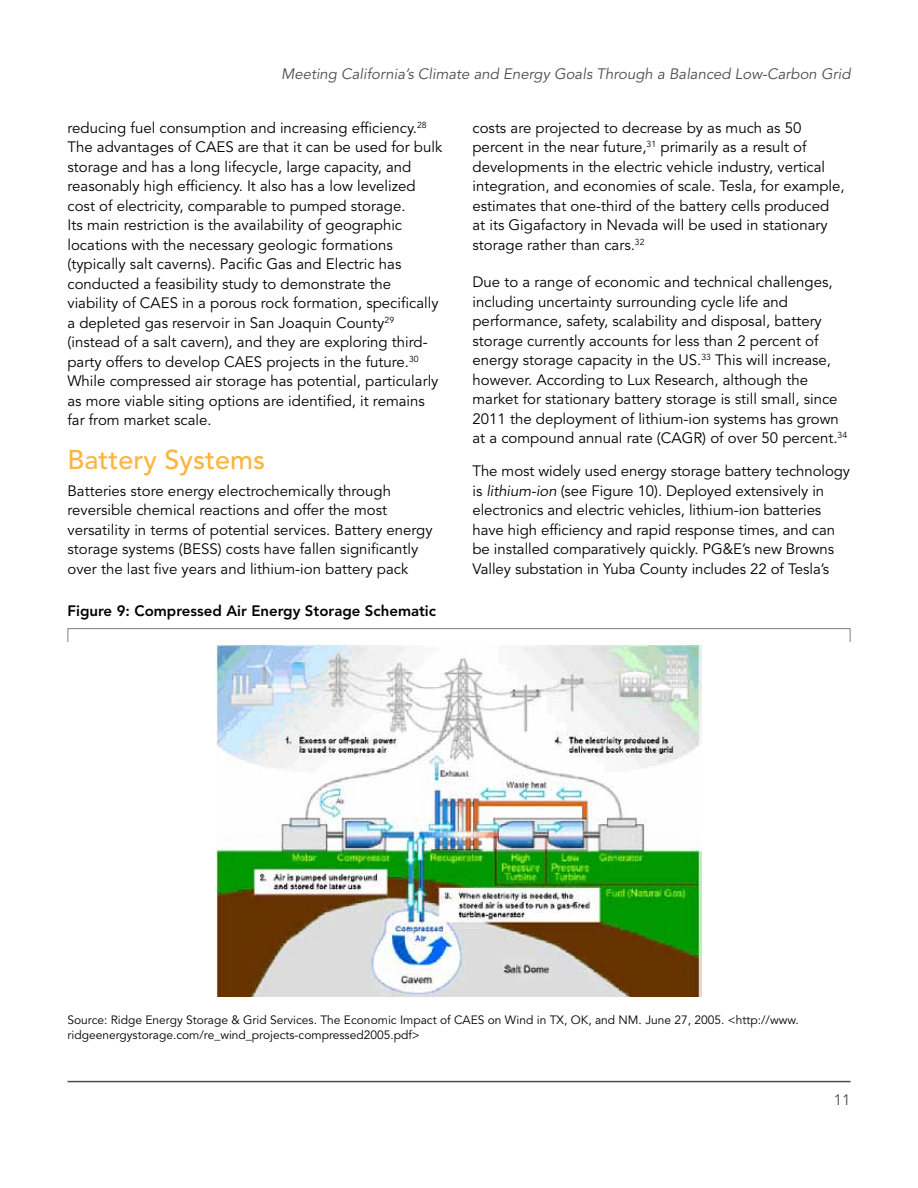
<style>
.page{position:relative;width:918px;height:1188px;background:#fff}
.page>*{position:absolute;margin:0;border:0;box-sizing:border-box;transform-origin:0 0}
.t1{font:500 27px "Avenir LT Std";color:#fcb53d}
.t2{font:15px/19.5px "Avenir LT Std";color:#000}
.t3{font:italic 15px "Avenir LT Std";color:#4d4d4f}
.t4{font:800 15px "Avenir LT Std";color:#000}
.t5{font:15px "Avenir LT Std";color:#4d4d4f}
.t6{font:12px/15px "Avenir LT Std";color:#000}
.s1{font-style:italic}
</style>
<div class="page">
<hr style="left:68px;top:1081px;width:782px;height:1px;background:#4d4d4f">
<div style="left:68px;top:628px;width:782px;height:14px;border:1px solid #7e8083"></div>
<img style="left:216px;top:646px;width:486px;height:351px">
<p class="t3" style="left:281px;top:65px;width:571px">Meeting California’s Climate and Energy Goals Through a Balanced Low-Carbon Grid</p>
<p class="t2" style="left:67px;top:118px;width:376px">reducing fuel consumption and increasing efficiency.<sup>28<br></sup>The advantages of CAES are that it can be used for bulk storage and has a long lifecycle, large capacity, and reasonably high efficiency. It also has a low levelized cost of electricity, comparable to pumped storage.<br>Its main restriction is the availability of geographic locations with the necessary geologic formations (typically salt caverns). Pacific Gas and Electric has conducted a feasibility study to demonstrate the viability of CAES in a porous rock formation, specifically a depleted gas reservoir in San Joaquin County<sup>29 </sup>(instead of a salt cavern), and they are exploring third&shy;party offers to develop CAES projects in the future.<sup>30<br></sup>While compressed air storage has potential, particularly as more viable siting options are identified, it remains far from market scale.</p>
<h1 class="t1" style="left:68px;top:444px;width:199px">Battery Systems</h1>
<p class="t2" style="left:68px;top:481px;width:367px">Batteries store energy electrochemically through reversible chemical reactions and offer the most versatility in terms of potential services. Battery energy storage systems (BESS) costs have fallen significantly over the last five years and lithium-ion battery pack</p>
<p class="t4" style="left:68px;top:602px;width:370px">Figure 9: Compressed Air Energy Storage Schematic</p>
<p class="t2" style="left:472px;top:118px;width:374px">costs are projected to decrease by as much as 50 percent in the near future,<sup>31</sup> primarily as a result of developments in the electric vehicle industry, vertical integration, and economies of scale. Tesla, for example, estimates that one-third of the battery cells produced at its Gigafactory in Nevada will be used in stationary storage rather than cars.<sup>32</sup></p>
<p class="t2" style="left:472px;top:273px;width:376px">Due to a range of economic and technical challenges, including uncertainty surrounding cycle life and performance, safety, scalability and disposal, battery storage currently accounts for less than 2 percent of energy storage capacity in the US.<sup>33</sup> This will increase, however. According to Lux Research, although the market for stationary battery storage is still small, since 2011 the deployment of lithium-ion systems has grown at a compound annual rate (CAGR) of over 50 percent.<sup>34</sup></p>
<p class="t2" style="left:472px;top:462px;width:379px">The most widely used energy storage battery technology is <span class="s1">lithium-ion</span> (see Figure 10). Deployed extensively in electronics and electric vehicles, lithium-ion batteries have high efficiency and rapid response times, and can be installed comparatively quickly. PG&amp;E’s new Browns Valley substation in Yuba County includes 22 of Tesla’s</p>
<p class="t6" style="left:68px;top:1012px;width:733px">Source: Ridge Energy Storage &amp; Grid Services. The Economic Impact of CAES on Wind in TX, OK, and NM. June 27, 2005. &lt;http://www. ridgeenergystorage.com/re_wind_projects-compressed2005.pdf&gt;</p>
<p class="t5" style="left:834px;top:1091px;width:18px">11</p>
</div>
